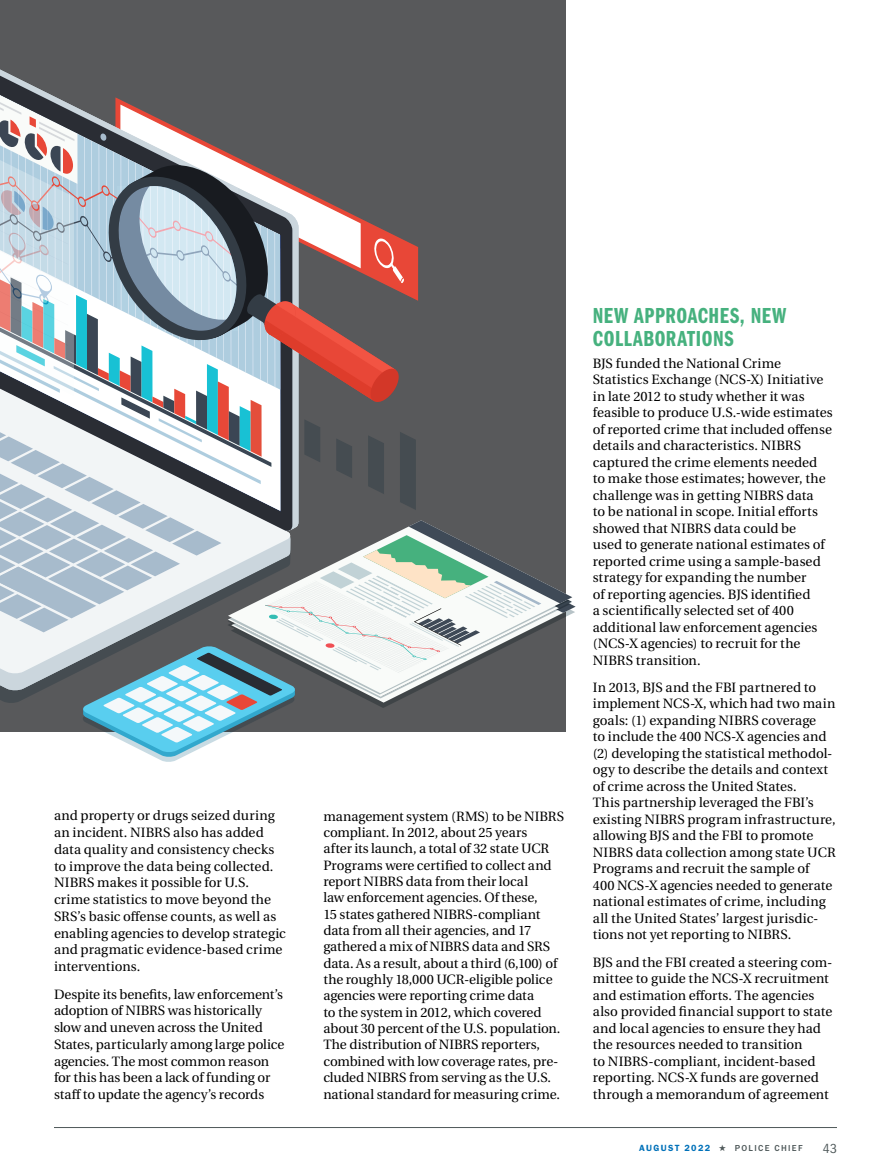
<style>
.page{position:relative;width:891px;height:1175px;background:#fff}
.page>*{position:absolute;margin:0;border:0;box-sizing:border-box;transform-origin:0 0}
.t1{font:22.5px/22.5px "ITC Franklin Gothic Std Dm Cp";letter-spacing:.025em;color:#46b17e}
.t2{font:13.5px/16.5px "Heuristica";color:#000}
.t3{font:condensed 13.5px "ITC Franklin Gothic Std";color:#4e5859}
.t4{font:500 9px "ITC Franklin Gothic Std";letter-spacing:.15em;color:#4e5859}
.s1{font-weight:600;color:#0071b9}
</style>
<div class="page">
<hr style="left:54px;top:1127px;width:783px;height:1px;background:#4e5859">
<div style="left:0;top:0;width:566px;height:732px;background:#58595b"></div>
<svg style="left:0;top:69px;width:576px;height:693px"></svg>
<p class="t2" style="left:54px;top:807px;width:233px">and property or drugs seized during an incident. NIBRS also has added data quality and consistency checks to improve the data being collected.<br>NIBRS makes it possible for U.S. crime statistics to move beyond the SRS’s basic offense counts, as well as enabling agencies to develop strategic and pragmatic evidence-based crime interventions.</p>
<p class="t2" style="left:54px;top:985px;width:232px">Despite its benefits, law enforcement’s adoption of NIBRS was historically slow and uneven across the United States, particularly among large police agencies. The most common reason for this has been a lack of funding or staff to update the agency’s records</p>
<p class="t2" style="left:323px;top:808px;width:242px">management system (RMS) to be NIBRS compliant. In 2012, about 25 years<br>after its launch, a total of 32 state UCR Programs were certified to collect and report NIBRS data from their local<br>law enforcement agencies. Of these,<br>15 states gathered NIBRS-compliant data from all their agencies, and 17 gathered a mix of NIBRS data and SRS data. As a result, about a third (6,100) of the roughly 18,000 UCR-eligible police agencies were reporting crime data<br>to the system in 2012, which covered about 30 percent of the U.S. population.<br>The distribution of NIBRS reporters, combined with low coverage rates, pre&shy;cluded NIBRS from serving as the U.S. national standard for measuring crime.</p>
<h1 class="t1" style="left:593px;top:305px;width:195px">NEW APPROACHES, NEW<br>COLLABORATIONS</h1>
<p class="t2" style="left:593px;top:355px;width:241px">BJS funded the National Crime Statistics Exchange (NCS-X) Initiative in late 2012 to study whether it was feasible to produce U.S.-wide estimates of reported crime that included offense details and characteristics. NIBRS captured the crime elements needed to make those estimates; however, the challenge was in getting NIBRS data<br>to be national in scope. Initial efforts showed that NIBRS data could be<br>used to generate national estimates of reported crime using a sample-based strategy for expanding the number<br>of reporting agencies. BJS identified<br>a scientifically selected set of 400 additional law enforcement agencies (NCS-X agencies) to recruit for the NIBRS transition.</p>
<p class="t2" style="left:593px;top:679px;width:245px">In 2013, BJS and the FBI partnered to implement NCS-X, which had two main goals: (1) expanding NIBRS coverage<br>to include the 400 NCS-X agencies and (2) developing the statistical methodol&shy;ogy to describe the details and context of crime across the United States.<br>This partnership leveraged the FBI’s existing NIBRS program infrastructure, allowing BJS and the FBI to promote NIBRS data collection among state UCR Programs and recruit the sample of<br>400 NCS-X agencies needed to generate national estimates of crime, including all the United States’ largest jurisdic&shy;tions not yet reporting to NIBRS.</p>
<p class="t2" style="left:593px;top:954px;width:241px">BJS and the FBI created a steering com&shy;mittee to guide the NCS-X recruitment and estimation efforts. The agencies also provided financial support to state and local agencies to ensure they had the resources needed to transition<br>to NIBRS-compliant, incident-based reporting. NCS-X funds are governed through a memorandum of agreement</p>
<p class="t4" style="left:639px;top:1143px;width:165px"><span class="s1">AUGUST 2022</span> ★ POLICE CHIEF</p>
<p class="t3" style="left:823px;top:1140px;width:16px">43</p>
</div>
